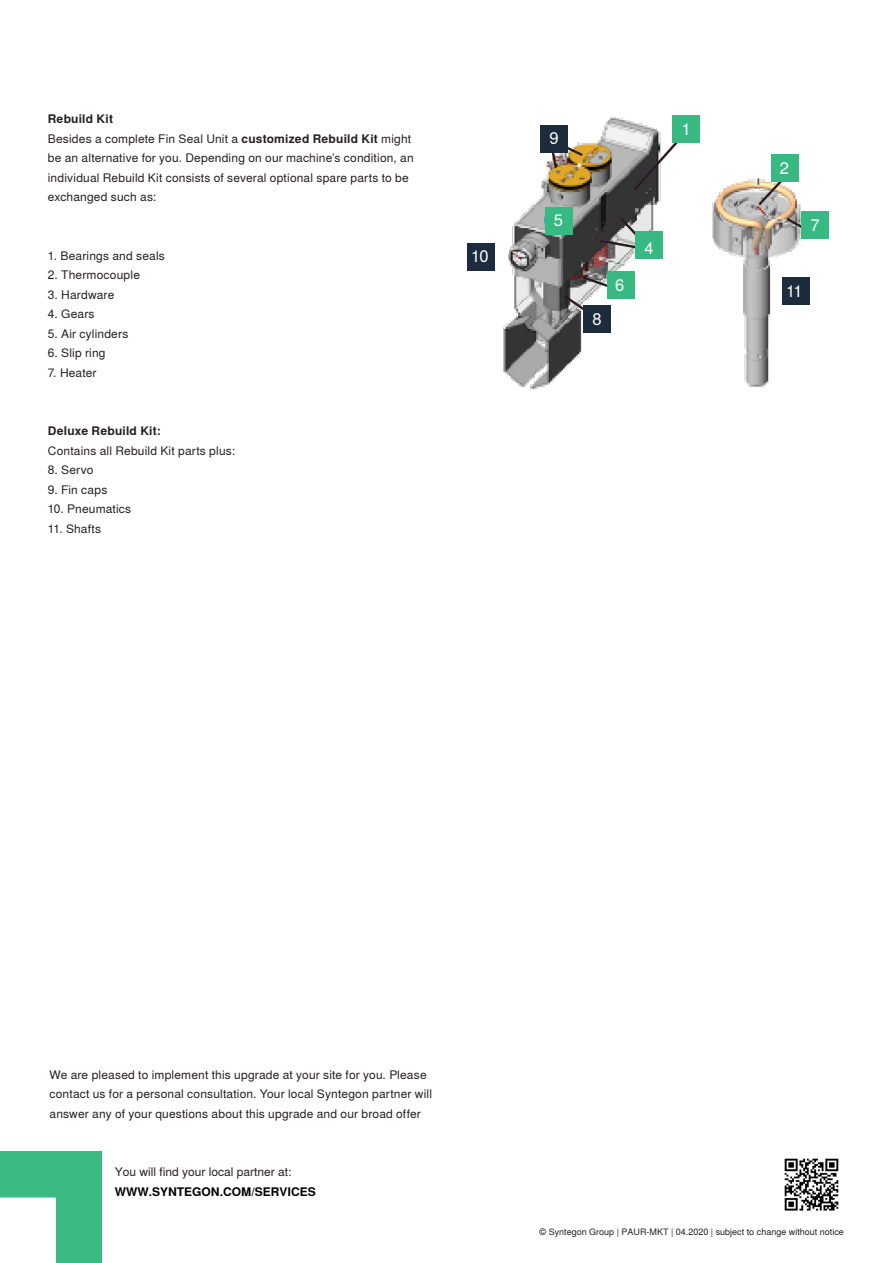
<style>
.page{position:relative;width:893px;height:1263px;background:#fff}
.page>*{position:absolute;margin:0;border:0;box-sizing:border-box;transform-origin:0 0}
._04_Syntegon_Copy_Sm{font:16.5px "Syntegon";color:#fff}
._03_Syntegon_Copy_8p{font:12px/19.5px "Syntegon";letter-spacing:.015em;color:#231f20}
._03_Syntegon_List_8p{font:12px/19.5px "Syntegon";letter-spacing:.015em;color:#231f20}
._03_Syntegon_Copy_8p-2{font:700 12px "Syntegon";letter-spacing:.015em;color:#231f20}
.t1{font:700 12px "Syntegon";color:#000}
.t2{font:9px "Syntegon";color:#231f20}
.s1{font-weight:700}
</style>
<div class="page">
<img style="left:784px;top:1158px;width:55px;height:53px">
<img style="left:0;top:1152px;width:101px;height:111px">
<img style="left:503px;top:116px;width:326px;height:274px">
<div style="left:673px;top:113px;width:43px;height:30px;background:#fff"></div>
<div style="left:524px;top:123px;width:44px;height:30px;background:#fff"></div>
<div style="left:480px;top:235px;width:28px;height:38px;background:#fff"></div>
<div style="left:584px;top:303px;width:37px;height:30px;background:#fff"></div>
<div style="left:608px;top:277px;width:28px;height:29px;background:#fff"></div>
<div style="left:765px;top:148px;width:44px;height:34px;background:#fff"></div>
<div style="left:802px;top:212px;width:37px;height:35px;background:#fff"></div>
<div style="left:771px;top:291px;width:32px;height:39px;background:#fff"></div>
<div style="left:545px;top:207px;width:27px;height:27px;background:#38b983"></div>
<div style="left:467px;top:243px;width:27px;height:27px;background:#1c2c3c"></div>
<div style="left:782px;top:277px;width:27px;height:27px;background:#1c2c3c"></div>
<div style="left:584px;top:306px;width:27px;height:27px;background:#1c2c3c"></div>
<svg style="left:561px;top:275px;width:50px;height:39px"></svg>
<div style="left:607px;top:272px;width:27px;height:27px;background:#38b983"></div>
<svg style="left:598px;top:215px;width:74px;height:51px"></svg>
<div style="left:636px;top:232px;width:27px;height:27px;background:#38b983"></div>
<svg style="left:631px;top:135px;width:53px;height:58px"></svg>
<div style="left:673px;top:116px;width:27px;height:27px;background:#38b983"></div>
<svg style="left:549px;top:143px;width:36px;height:27px"></svg>
<div style="left:541px;top:126px;width:27px;height:27px;background:#1c2c3c"></div>
<svg style="left:756px;top:177px;width:29px;height:31px"></svg>
<div style="left:771px;top:155px;width:27px;height:27px;background:#38b983"></div>
<svg style="left:784px;top:216px;width:18px;height:16px"></svg>
<div style="left:802px;top:212px;width:27px;height:27px;background:#38b983"></div>
<p class="_03_Syntegon_Copy_8p-2" style="left:48px;top:110px;width:67px">Rebuild Kit</p>
<p class="_03_Syntegon_Copy_8p" style="left:48px;top:128px;width:367px">Besides a complete Fin Seal Unit a <span class="s1">customized Rebuild Kit</span> might be an alternative for you. Depending on our machine’s condition, an individual Rebuild Kit consists of several optional spare parts to be exchanged such as:</p>
<p class="_03_Syntegon_Copy_8p" style="left:48px;top:245px;width:119px">1. Bearings and seals</p>
<p class="_03_Syntegon_Copy_8p" style="left:48px;top:264px;width:94px">2. Thermocouple</p>
<p class="_03_Syntegon_Copy_8p" style="left:48px;top:284px;width:68px">3. Hardware</p>
<p class="_03_Syntegon_Copy_8p" style="left:48px;top:303px;width:48px">4. Gears</p>
<p class="_03_Syntegon_Copy_8p" style="left:48px;top:323px;width:82px">5. Air cylinders</p>
<p class="_03_Syntegon_Copy_8p" style="left:48px;top:342px;width:59px">6. Slip ring</p>
<p class="_03_Syntegon_Copy_8p" style="left:48px;top:362px;width:50px">7. Heater</p>
<p class="_03_Syntegon_Copy_8p-2" style="left:48px;top:422px;width:114px">Deluxe Rebuild Kit:</p>
<p class="_03_Syntegon_Copy_8p" style="left:48px;top:440px;width:189px">Contains all Rebuild Kit parts plus:</p>
<p class="_03_Syntegon_Copy_8p" style="left:48px;top:459px;width:47px">8. Servo</p>
<p class="_03_Syntegon_Copy_8p" style="left:48px;top:479px;width:61px">9. Fin caps</p>
<p class="_03_Syntegon_Copy_8p" style="left:48px;top:498px;width:85px">10. Pneumatics</p>
<p class="_03_Syntegon_Copy_8p" style="left:48px;top:518px;width:55px">11. Shafts</p>
<p class="_04_Syntegon_Copy_Sm" style="left:471px;top:244px;width:19px">10</p>
<p class="_04_Syntegon_Copy_Sm" style="left:549px;top:126px;width:11px">9</p>
<p class="_04_Syntegon_Copy_Sm" style="left:554px;top:208px;width:11px">5</p>
<p class="_04_Syntegon_Copy_Sm" style="left:682px;top:117px;width:11px">1</p>
<p class="_04_Syntegon_Copy_Sm" style="left:592px;top:307px;width:11px">8</p>
<p class="_04_Syntegon_Copy_Sm" style="left:615px;top:273px;width:11px">6</p>
<p class="_04_Syntegon_Copy_Sm" style="left:644px;top:236px;width:11px">4</p>
<p class="_04_Syntegon_Copy_Sm" style="left:780px;top:156px;width:11px">2</p>
<p class="_04_Syntegon_Copy_Sm" style="left:810px;top:213px;width:11px">7</p>
<p class="_04_Syntegon_Copy_Sm" style="left:786px;top:279px;width:18px">11</p>
<p class="_03_Syntegon_List_8p" style="left:49px;top:1064px;width:384px">We are pleased to implement this upgrade at your site for you. Please contact us for a personal consultation. Your local Syntegon partner will answer any of your questions about this upgrade and our broad offer</p>
<p class="_03_Syntegon_Copy_8p" style="left:115px;top:1161px;width:178px">You will find your local partner at:</p>
<p class="t1" style="left:115px;top:1182px;width:202px">WWW.SYNTEGON.COM/SERVICES</p>
<p class="t2" style="left:540px;top:1225px;width:306px">© Syntegon Group | PAUR-MKT | 04.2020 | subject to change without notice</p>
</div>
